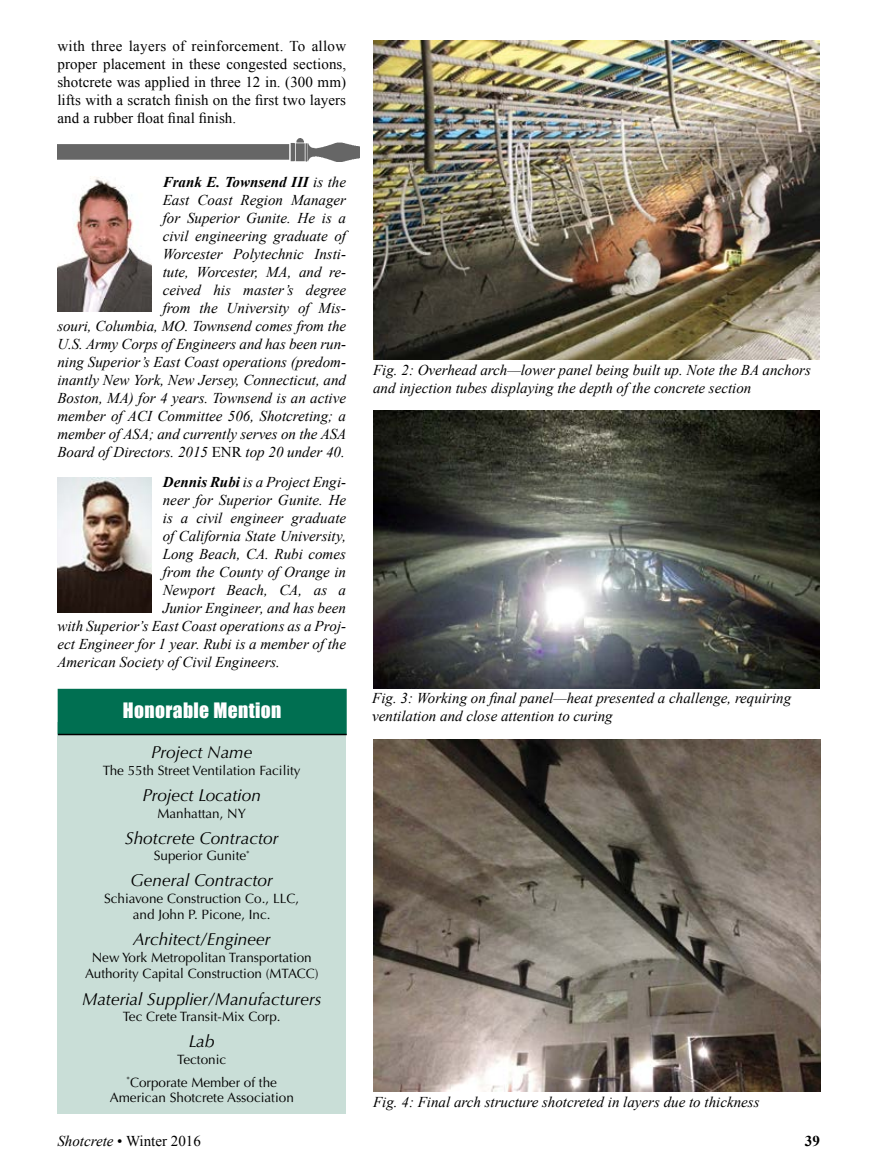
<style>
.page{position:relative;width:878px;height:1175px;background:#fff}
.page>*{position:absolute;margin:0;border:0;box-sizing:border-box;transform-origin:0 0}
.t1{font:19.5px "Impact";letter-spacing:.02em;color:#fff}
.t2{font:italic 17.25px "Optima";color:#000}
.t3{font:italic 15px/18px "Times New Roman";color:#000}
.t4{font:15px/18px "Times New Roman";letter-spacing:.005em;color:#000;text-align:justify}
.t5{font:700 15px "Times New Roman";color:#000}
.t6{font:13.5px/16.5px "Optima";color:#000;text-align:center}
.s1{font-weight:700}
.s2{font-style:normal}
.s3{font-style:italic}
</style>
<div class="page">
<div style="left:57px;top:722px;width:289px;height:392px;background:#c9ded7"></div>
<div style="left:58px;top:689px;width:289px;height:45px;background:#006f51"></div>
<hr style="left:58px;top:733px;width:289px;height:2px;background:#000">
<img style="left:57px;top:176px;width:95px;height:135px">
<img style="left:57px;top:139px;width:302px;height:22px">
<img style="left:57px;top:477px;width:95px;height:135px">
<img style="left:373px;top:40px;width:446px;height:320px">
<img style="left:373px;top:411px;width:446px;height:277px">
<img style="left:373px;top:739px;width:447px;height:352px">
<p class="t4" style="left:57px;top:37px;width:290px">with three layers of reinforcement. To allow proper placement in these congested sections, shotcrete was applied in three 12 in. (300 mm) lifts with a scratch finish on the first two layers and a rubber float final finish.</p>
<p class="t3" style="left:57px;top:173px;width:290px;text-align:right"><span class="s1">Frank E. Townsend III</span> is the<br>East Coast Region Manager<br>for Superior Gunite. He is a<br>civil engineering graduate of<br>Worcester Polytechnic Insti-<br>tute, Worcester, MA, and re-<br>ceived his master’s degree<br>from the University of Mis-<br>souri, Columbia, MO. Townsend comes from the U.S. Army Corps of Engineers and has been run&shy;ning Superior’s East Coast operations (predom&shy;inantly New York, New Jersey, Connecticut, and Boston, MA) for 4 years. Townsend is an active member of ACI Committee 506, Shotcreting; a member of ASA; and currently serves on the ASA Board of Directors. 2015 <span class="s2">ENR</span> top 20 under 40.</p>
<p class="t3" style="left:163px;top:473px;width:185px"><span class="s1">Dennis Rubi</span> is a Project Engi-</p>
<p class="t3" style="left:163px;top:491px;width:185px">neer for Superior Gunite. He</p>
<p class="t3" style="left:163px;top:509px;width:185px">is a civil engineer graduate</p>
<p class="t3" style="left:163px;top:527px;width:185px">of California State University,</p>
<p class="t3" style="left:163px;top:545px;width:185px">Long Beach, CA. Rubi comes</p>
<p class="t3" style="left:163px;top:563px;width:185px">from the County of Orange in</p>
<p class="t3" style="left:163px;top:581px;width:185px">Newport Beach, CA, as a</p>
<p class="t3" style="left:163px;top:599px;width:185px">Junior Engineer, and has been</p>
<p class="t3" style="left:57px;top:617px;width:290px">with Superior’s East Coast operations as a Proj-</p>
<p class="t3" style="left:57px;top:635px;width:290px">ect Engineer for 1 year. Rubi is a member of the</p>
<p class="t3" style="left:57px;top:653px;width:224px">American Society of Civil Engineers.</p>
<h1 class="t1" style="left:123px;top:695px;width:160px">Honorable Mention</h1>
<p class="t2" style="left:151px;top:742px;width:103px">Project Name</p>
<p class="t6" style="left:103px;top:762px;width:199px">The 55th Street Ventilation Facility</p>
<p class="t2" style="left:142px;top:785px;width:120px">Project Location</p>
<p class="t6" style="left:157px;top:805px;width:90px">Manhattan, NY</p>
<p class="t2" style="left:125px;top:827px;width:155px">Shotcrete Contractor</p>
<p class="t6" style="left:154px;top:847px;width:97px">Superior Gunite<sup>*</sup></p>
<p class="t2" style="left:130px;top:870px;width:144px">General Contractor</p>
<p class="t6" style="left:104px;top:890px;width:196px">Schiavone Construction Co., LLC, and John P. Picone, Inc.</p>
<p class="t2" style="left:133px;top:929px;width:139px">Architect/Engineer</p>
<p class="t6" style="left:85px;top:949px;width:235px">New York Metropolitan Transportation<br>Authority Capital Construction (MTACC)</p>
<p class="t2" style="left:82px;top:988px;width:241px">Material Supplier/Manufacturers</p>
<p class="t6" style="left:123px;top:1008px;width:159px">Tec Crete Transit-Mix Corp.</p>
<p class="t2" style="left:189px;top:1031px;width:28px">Lab</p>
<p class="t6" style="left:126px;top:1047px;width:152px;line-height:23.2px">Tectonic<br><sup>*</sup>Corporate Member of the</p>
<p class="t6" style="left:110px;top:1089px;width:186px">American Shotcrete Association</p>
<p class="t3" style="left:373px;top:360px;width:439px">Fig. 2: Overhead arch—lower panel being built up. Note the BA anchors and injection tubes displaying the depth of the concrete section</p>
<p class="t3" style="left:372px;top:689px;width:420px">Fig. 3: Working on final panel—heat presented a challenge, requiring ventilation and close attention to curing</p>
<p class="t3" style="left:373px;top:1092px;width:388px">Fig. 4: Final arch structure shotcreted in layers due to thickness</p>
<p class="t4" style="left:57px;top:1131px;width:145px"><span class="s3">Shotcrete</span> • Winter 2016</p>
<p class="t5" style="left:804px;top:1130px;width:16px">39</p>
</div>
